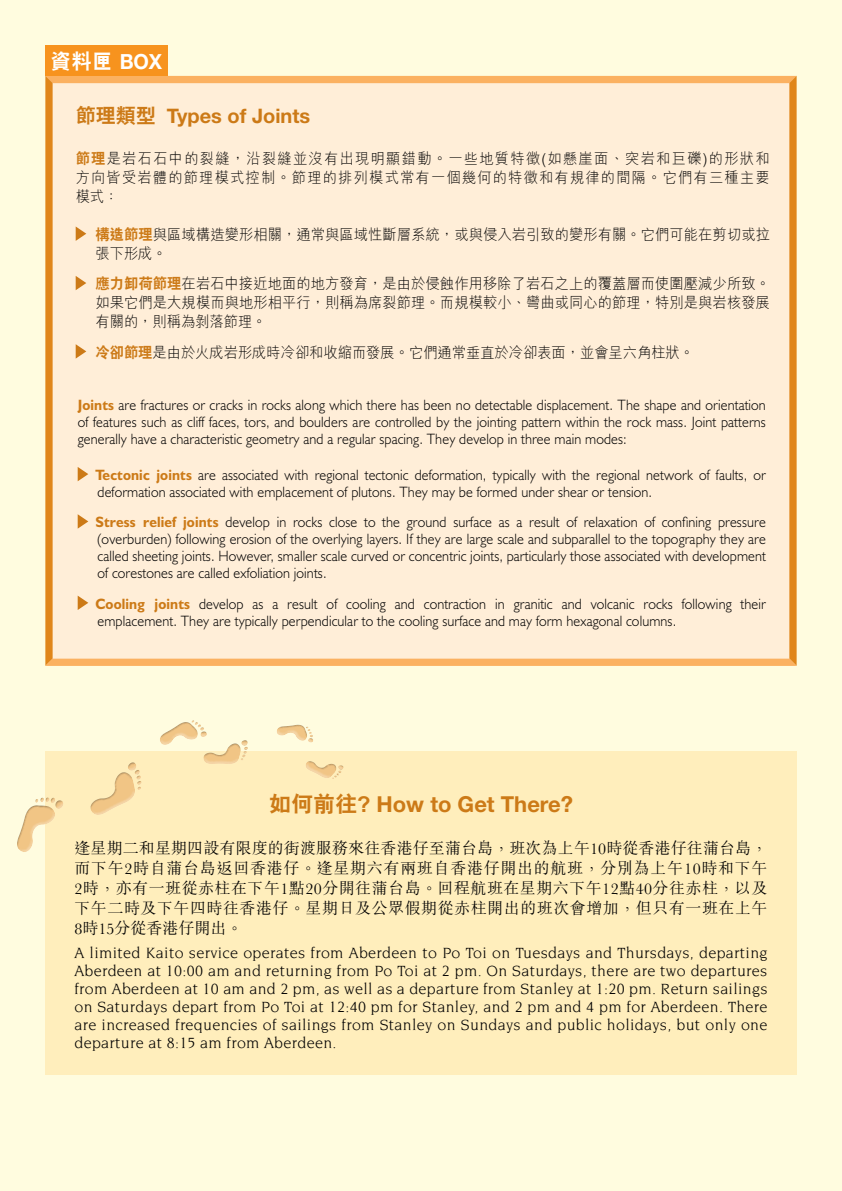
<style>
.page{position:relative;width:842px;height:1191px;background:#fffcdf}
.page>*{position:absolute;margin:0;border:0;box-sizing:border-box;transform-origin:0 0}
.t1{font:700 22px "Helvetica Neue";color:#cc7a17}
.t2{font:800 20.8px "C Hei 2";color:#fff;scale:.95 1}
.t3{font:700 20px "Helvetica Neue";color:#cc7a17}
.t4{font:16px/18px "Novarese";letter-spacing:.02em;color:#000;text-align:justify}
.t5{font:300 16px/20px "M Sung";letter-spacing:.03em;color:#000;text-align:justify}
.t6{font:300 15px/17px "Humanist 521 BT";letter-spacing:.01em;color:#000;text-align:justify;scale:.95 1}
.t7{font:300 15px/19px "M Hei";letter-spacing:.005em;color:#000;text-align:justify;scale:.95 1}
.s1{font-family:"Helvetica Neue";font-weight:700}
.s2{font-family:"C Hei 2";font-weight:800}
.s3{font-family:"C Hei 2";font-weight:800;color:#cc7a17}
.s4{font-weight:700;color:#cc7a17}
</style>
<div class="page">
<div style="left:46px;top:45px;width:122px;height:31px;background:#f7931e"></div>
<div style="left:45px;top:751px;width:752px;height:323px;background:#ffeebc"></div>
<svg style="left:90px;top:762px;width:52px;height:53px"></svg>
<svg style="left:17px;top:797px;width:46px;height:55px"></svg>
<svg style="left:160px;top:720px;width:88px;height:44px"></svg>
<svg style="left:277px;top:724px;width:67px;height:55px"></svg>
<div style="left:45px;top:76px;width:752px;height:590px;background:#ffeed8"></div>
<h2 class="t2" style="left:51px;top:51px;width:118px">資料匣 <span class="s1">BOX</span></h2>
<h3 class="t3" style="left:76px;top:104px;width:236px"><span class="s2">節理類型</span> Types of Joints</h3>
<p class="t7" style="left:76px;top:149px;width:732px"><span class="s3">節理</span>是岩石石中的裂縫，沿裂縫並沒有出現明顯錯動。一些地質特徵(如懸崖面、突岩和巨礫)的形狀和方向皆受岩體的節理模式控制。節理的排列模式常有一個幾何的特徵和有規律的間隔。它們有三種主要模式：</p>
<p class="t7" style="left:96px;top:225px;width:711px"><span class="s3">構造節理</span>與區域構造變形相關，通常與區域性斷層系統，或與侵入岩引致的變形有關。它們可能在剪切或拉張下形成。</p>
<p class="t7" style="left:96px;top:275px;width:711px"><span class="s3">應力卸荷節理</span>在岩石中接近地面的地方發育，是由於侵蝕作用移除了岩石之上的覆蓋層而使圍壓減少所致。如果它們是大規模而與地形相平行，則稱為席裂節理。而規模較小、彎曲或同心的節理，特別是與岩核發展有關的，則稱為剝落節理。</p>
<p class="t7" style="left:96px;top:343px;width:632px"><span class="s3">冷卻節理</span>是由於火成岩形成時冷卻和收縮而發展。它們通常垂直於冷卻表面，並會呈六角柱狀。</p>
<p class="t6" style="left:78px;top:396px;width:726px"><span class="s4">Joints</span> are fractures or cracks in rocks along which there has been no detectable displacement. The shape and orientation of features such as cliff faces, tors, and boulders are controlled by the jointing pattern within the rock mass. Joint patterns generally have a characteristic geometry and a regular spacing. They develop in three main modes:</p>
<p class="t6" style="left:96px;top:466px;width:707px"><span class="s4">Tectonic joints</span> are associated with regional tectonic deformation, typically with the regional network of faults, or deformation associated with emplacement of plutons. They may be formed under shear or tension.</p>
<p class="t6" style="left:96px;top:513px;width:707px"><span class="s4">Stress relief joints</span> develop in rocks close to the ground surface as a result of relaxation of confining pressure (overburden) following erosion of the overlying layers. If they are large scale and subparallel to the topography they are called sheeting joints. However, smaller scale curved or concentric joints, particularly those associated with development of corestones are called exfoliation joints.</p>
<p class="t6" style="left:96px;top:595px;width:707px"><span class="s4">Cooling joints</span> develop as a result of cooling and contraction in granitic and volcanic rocks following their emplacement. They are typically perpendicular to the cooling surface and may form hexagonal columns.</p>
<h1 class="t1" style="left:269px;top:791px;width:305px"><span class="s2">如何前往?</span> How to Get There?</h1>
<p class="t5" style="left:74px;top:839px;width:694px">逢星期二和星期四設有限度的街渡服務來往香港仔至蒲台島，班次為上午10時從香港仔往蒲台島，而下午2時自蒲台島返回香港仔。逢星期六有兩班自香港仔開出的航班，分別為上午10時和下午2時，亦有一班從赤柱在下午1點20分開往蒲台島。回程航班在星期六下午12點40分往赤柱，以及下午二時及下午四時往香港仔。星期日及公眾假期從赤柱開出的班次會增加，但只有一班在上午8時15分從香港仔開出。</p>
<p class="t4" style="left:74px;top:943px;width:695px">A limited Kaito service operates from Aberdeen to Po Toi on Tuesdays and Thursdays, departing Aberdeen at 10:00 am and returning from Po Toi at 2 pm. On Saturdays, there are two departures from Aberdeen at 10 am and 2 pm, as well as a departure from Stanley at 1:20 pm. Return sailings on Saturdays depart from Po Toi at 12:40 pm for Stanley, and 2 pm and 4 pm for Aberdeen. There are increased frequencies of sailings from Stanley on Sundays and public holidays, but only one departure at 8:15 am from Aberdeen.</p>
</div>
